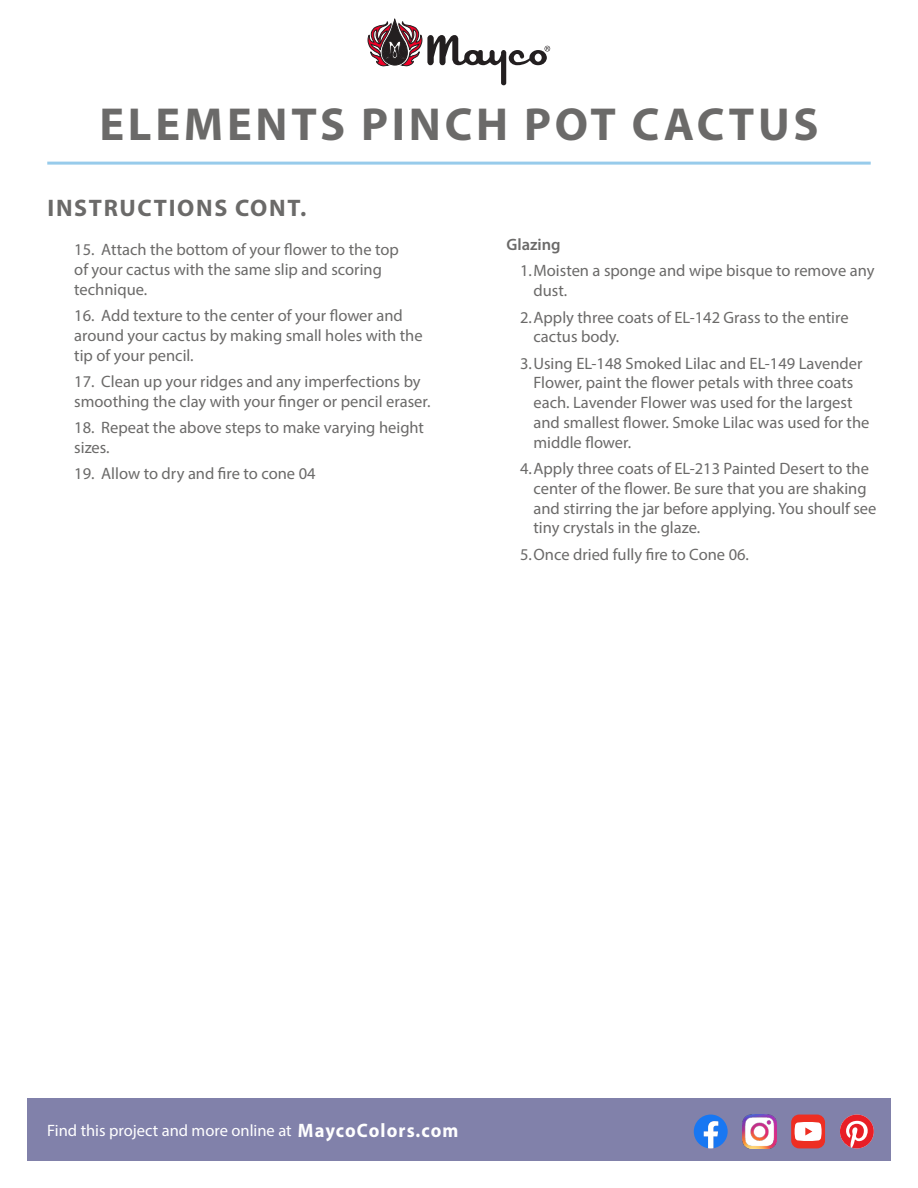
<style>
.page{position:relative;width:918px;height:1188px;background:#fff}
.page>*{position:absolute;margin:0;border:0;box-sizing:border-box;transform-origin:0 0}
.t1{font:700 46.5px "Myriad Pro";letter-spacing:.08em;color:#6b6a69}
.t2{font:700 24px "Myriad Pro";letter-spacing:.07em;color:#6b6a69}
.t3{font:700 19.5px "Myriad Pro";letter-spacing:.06em;color:#fff;scale:.95 1}
.t4{font:16.5px/19.8px "Myriad Pro";color:#6b6a69}
.t5{font:16.5px "Myriad Pro";color:#fff}
.t6{font:600 16.5px "Myriad Pro";color:#6b6a69}
</style>
<div class="page">
<div style="left:27px;top:1099px;width:864px;height:62px;background:#8181aa"></div>
<svg style="left:368px;top:19px;width:182px;height:66px"></svg>
<hr style="left:47px;top:162px;width:824px;height:3px;background:#97cbeb">
<svg style="left:694px;top:1115px;width:34px;height:33px"></svg>
<svg style="left:840px;top:1115px;width:34px;height:33px"></svg>
<div style="left:791px;top:1115px;width:34px;height:33px;background:#ee2e22;border-radius:8px"></div>
<svg style="left:795px;top:1122px;width:27px;height:19px"></svg>
<img style="left:742px;top:1115px;width:34px;height:33px">
<p class="t1" style="left:99px;top:94px;width:721px">ELEMENTS PINCH POT CACTUS</p>
<p class="t2" style="left:48px;top:192px;width:260px">INSTRUCTIONS CONT.</p>
<p class="t4" style="left:74px;top:240px;width:326px">15. Attach the bottom of your flower to the top of your cactus with the same slip and scoring technique.</p>
<p class="t4" style="left:74px;top:306px;width:350px">16. Add texture to the center of your flower and around your cactus by making small holes with the tip of your pencil.</p>
<p class="t4" style="left:74px;top:371px;width:358px">17. Clean up your ridges and any imperfections by smoothing the clay with your finger or pencil eraser.</p>
<p class="t4" style="left:74px;top:418px;width:351px">18. Repeat the above steps to make varying height sizes.</p>
<p class="t4" style="left:74px;top:464px;width:243px">19. Allow to dry and fire to cone 04</p>
<p class="t6" style="left:507px;top:234px;width:56px">Glazing</p>
<p class="t4" style="left:534px;top:261px;width:343px;text-indent:-14px">1.Moisten a sponge and wipe bisque to remove any dust.</p>
<p class="t4" style="left:534px;top:307px;width:317px;text-indent:-14px">2.Apply three coats of EL-142 Grass to the entire cactus body.</p>
<p class="t4" style="left:534px;top:353px;width:338px;text-indent:-14px">3.Using EL-148 Smoked Lilac and EL-149 Lavender Flower, paint the flower petals with three coats each. Lavender Flower was used for the largest and smallest flower. Smoke Lilac was used for the middle flower.</p>
<p class="t4" style="left:534px;top:458px;width:344px;text-indent:-14px">4.Apply three coats of EL-213 Painted Desert to the center of the flower. Be sure that you are shaking and stirring the jar before applying. You shoulf see tiny crystals in the glaze.</p>
<p class="t4" style="left:520px;top:544px;width:231px">5.Once dried fully fire to Cone 06.</p>
<p class="t5" style="left:47px;top:1120px;width:246px">Find this project and more online at</p>
<p class="t3" style="left:298px;top:1118px;width:171px">MaycoColors.com</p>
</div>
